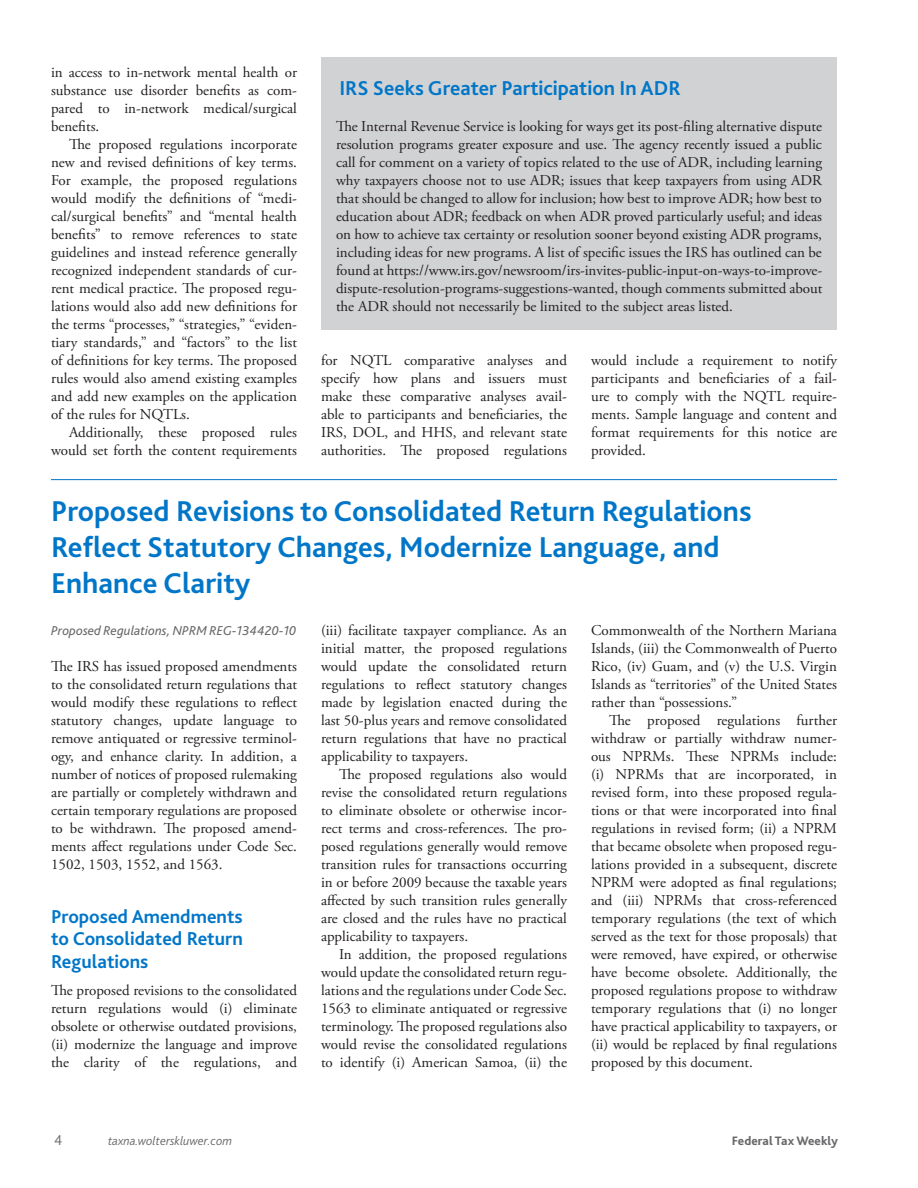
<style>
.page{position:relative;width:918px;height:1188px;background:#fff}
.page>*{position:absolute;margin:0;border:0;box-sizing:border-box;transform-origin:0 0}
.Article_Title_withab{font:700 30px/36px "Bliss 2";color:#0076c8}
.Box_Head{font:700 21px "Bliss 2";color:#0076c8}
.HeadA_2lines{font:700 19.5px/22.5px "Bliss 2";color:#0076c8;text-align:justify}
.TextInd{font:15px/18px "Adobe Garamond Pro";color:#231f20;text-align:justify}
.Text{font:15px/18px "Adobe Garamond Pro";color:#231f20;text-align:justify}
.Box_TextInd{font:15px/18px "Adobe Garamond Pro";color:#231f20;text-align:justify}
.t1{font:300 15px "Bliss 2";color:#69696c}
.Article_Intro{font:italic 13.5px "Bliss 2";color:#69696c}
.t2{font:italic 300 12.75px "Bliss 2";color:#69696c}
.t3{font:800 12.75px "Bliss 2";color:#69696c}
</style>
<div class="page">
<hr style="left:51px;top:479px;width:786px;height:1px;background:#0076c8">
<div style="left:321px;top:57px;width:516px;height:61px;background:#d1d2d4"></div>
<div style="left:321px;top:105px;width:516px;height:225px;background:#d1d2d4"></div>
<p class="TextInd" style="left:51px;top:63px;width:248px">in access to in-network mental health or substance use disorder benefits as com&shy;pared to in-network medical/surgical benefits.</p>
<p class="TextInd" style="left:51px;top:135px;width:248px;text-indent:18px">The proposed regulations incorporate new and revised definitions of key terms.<br>For example, the proposed regulations would modify the definitions of “medi&shy;cal/surgical benefits” and “mental health benefits” to remove references to state guidelines and instead reference generally recognized independent standards of cur&shy;rent medical practice. The proposed regu&shy;lations would also add new definitions for the terms “processes,” “strategies,” “eviden&shy;tiary standards,” and “factors” to the list of definitions for key terms. The proposed rules would also amend existing examples and add new examples on the application of the rules for NQTLs.</p>
<p class="TextInd" style="left:51px;top:423px;width:248px;text-align:right">Additionally, these proposed rules would set forth the content requirements</p>
<p class="Box_Head" style="left:339px;top:74px;width:343px">IRS Seeks Greater Participation In ADR</p>
<p class="Box_TextInd" style="left:336px;top:117px;width:488px">The Internal Revenue Service is looking for ways get its post-filing alternative dispute resolution programs greater exposure and use. The agency recently issued a public call for comment on a variety of topics related to the use of ADR, including learning why taxpayers choose not to use ADR; issues that keep taxpayers from using ADR that should be changed to allow for inclusion; how best to improve ADR; how best to education about ADR; feedback on when ADR proved particularly useful; and ideas on how to achieve tax certainty or resolution sooner beyond existing ADR programs, including ideas for new programs. A list of specific issues the IRS has outlined can be found at https://www.irs.gov/newsroom/irs-invites-public-input-on-ways-to-improve&shy;dispute-resolution-programs-suggestions-wanted, though comments submitted about the ADR should not necessarily be limited to the subject areas listed.</p>
<p class="TextInd" style="left:321px;top:351px;width:248px">for NQTL comparative analyses and specify how plans and issuers must make these comparative analyses avail&shy;able to participants and beneficiaries, the IRS, DOL, and HHS, and relevant state authorities. The proposed regulations</p>
<p class="TextInd" style="left:591px;top:351px;width:248px">would include a requirement to notify participants and beneficiaries of a fail&shy;ure to comply with the NQTL require&shy;ments. Sample language and content and format requirements for this notice are provided.</p>
<p class="Article_Title_withab" style="left:51px;top:492px;width:702px">Proposed Revisions to Consolidated Return Regulations<br>Reflect Statutory Changes, Modernize Language, and<br>Enhance Clarity</p>
<p class="Article_Intro" style="left:51px;top:622px;width:247px">Proposed Regulations, NPRM REG-134420-10</p>
<p class="Text" style="left:51px;top:657px;width:248px">The IRS has issued proposed amendments to the consolidated return regulations that would modify these regulations to reflect statutory changes, update language to remove antiquated or regressive terminol&shy;ogy, and enhance clarity. In addition, a number of notices of proposed rulemaking are partially or completely withdrawn and certain temporary regulations are proposed to be withdrawn. The proposed amend&shy;ments affect regulations under Code Sec.<br>1502, 1503, 1552, and 1563.</p>
<p class="HeadA_2lines" style="left:51px;top:904px;width:193px">Proposed Amendments to Consolidated Return Regulations</p>
<p class="Text" style="left:51px;top:981px;width:248px">The proposed revisions to the consolidated return regulations would (i) eliminate obsolete or otherwise outdated provisions, (ii) modernize the language and improve the clarity of the regulations, and</p>
<p class="Text" style="left:321px;top:621px;width:248px">(iii) facilitate taxpayer compliance. As an initial matter, the proposed regulations would update the consolidated return regulations to reflect statutory changes made by legislation enacted during the last 50-plus years and remove consolidated return regulations that have no practical applicability to taxpayers.</p>
<p class="TextInd" style="left:321px;top:765px;width:248px;text-indent:18px">The proposed regulations also would revise the consolidated return regulations to eliminate obsolete or otherwise incor&shy;rect terms and cross-references. The pro&shy;posed regulations generally would remove transition rules for transactions occurring in or before 2009 because the taxable years affected by such transition rules generally are closed and the rules have no practical applicability to taxpayers.</p>
<p class="TextInd" style="left:321px;top:945px;width:248px;text-indent:18px">In addition, the proposed regulations would update the consolidated return regu&shy;lations and the regulations under Code Sec.<br>1563 to eliminate antiquated or regressive terminology. The proposed regulations also would revise the consolidated regulations to identify (i) American Samoa, (ii) the</p>
<p class="TextInd" style="left:591px;top:621px;width:248px">Commonwealth of the Northern Mariana Islands, (iii) the Commonwealth of Puerto Rico, (iv) Guam, and (v) the U.S. Virgin Islands as “territories” of the United States rather than “possessions.”</p>
<p class="TextInd" style="left:591px;top:711px;width:248px;text-indent:18px">The proposed regulations further withdraw or partially withdraw numer&shy;ous NPRMs. These NPRMs include: (i) NPRMs that are incorporated, in revised form, into these proposed regula&shy;tions or that were incorporated into final regulations in revised form; (ii) a NPRM that became obsolete when proposed regu&shy;lations provided in a subsequent, discrete NPRM were adopted as final regulations; and (iii) NPRMs that cross-referenced temporary regulations (the text of which served as the text for those proposals) that were removed, have expired, or otherwise have become obsolete. Additionally, the proposed regulations propose to withdraw temporary regulations that (i) no longer have practical applicability to taxpayers, or (ii) would be replaced by final regulations proposed by this document.</p>
<p class="t1" style="left:54px;top:1131px;width:10px">4</p>
<p class="t2" style="left:108px;top:1133px;width:126px">taxna.wolterskluwer.com</p>
<p class="t3" style="left:732px;top:1133px;width:108px">Federal Tax Weekly</p>
</div>
